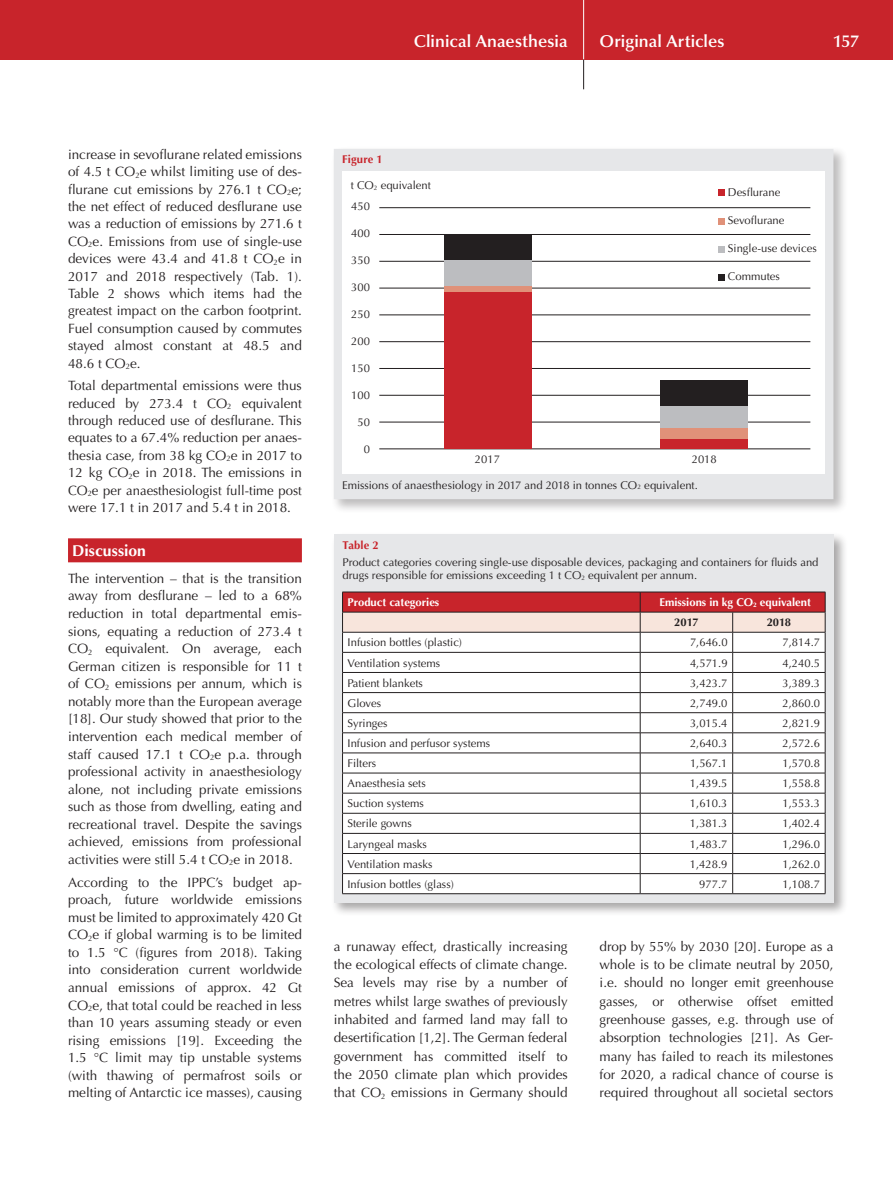
<style>
.page{position:relative;width:893px;height:1191px;background:#fff}
.page>*{position:absolute;margin:0;border:0;box-sizing:border-box;transform-origin:0 0}
.t1{font:600 17.25px "Optima";color:#fff}
.t2{font:700 15.75px "Optima";color:#fff}
.t3{font:13.5px/17.5px "Optima";color:#231f20;text-align:justify}
.t4{font:11.25px/13.5px "Optima";color:#231f20}
.t5{font:700 11.25px/20.1px "Optima";color:#fff}
.t6{font:700 11.25px "Optima";letter-spacing:.01em;color:#c8242b}
.t7{font:700 11.25px "Optima";color:#231f20}
.s1{font-size:6.6px}
.s2{color:#231f20}
</style>
<div class="page">
<div style="left:0;top:0;width:893px;height:60px;background:#c8242b"></div>
<hr style="left:583px;top:0;width:1px;height:60px;background:#fff">
<svg style="left:583px;top:60px;width:1px;height:29px"></svg>
<div style="left:68px;top:538px;width:234px;height:24px;background:#c8242b"></div>
<div style="left:331px;top:532px;width:517px;height:385px;background:#231f20;opacity:.4"></div>
<div style="left:334px;top:534px;width:499px;height:368px;background:#e6e7e9"></div>
<hr style="left:342px;top:893px;width:298px;height:1px;background:#231f20">
<hr style="left:640px;top:893px;width:93px;height:1px;background:#231f20">
<hr style="left:733px;top:893px;width:92px;height:1px;background:#231f20">
<svg style="left:342px;top:592px;width:484px;height:301px;background:#efe3e3"></svg>
<hr style="left:342px;top:612px;width:298px;height:1px;background:#231f20">
<hr style="left:640px;top:612px;width:93px;height:1px;background:#231f20">
<hr style="left:733px;top:612px;width:92px;height:1px;background:#231f20">
<div style="left:331px;top:146px;width:517px;height:368px;background:#231f20;opacity:.3"></div>
<div style="left:334px;top:149px;width:499px;height:350px;background:#e6e7e9"></div>
<div style="left:342px;top:172px;width:483px;height:302px;background:#fff"></div>
<div style="left:718px;top:190px;width:7px;height:6px;background:#c8242b"></div>
<div style="left:718px;top:218px;width:7px;height:6px;background:#e09179"></div>
<div style="left:718px;top:246px;width:7px;height:6px;background:#bcbdc0"></div>
<div style="left:718px;top:274px;width:7px;height:6px;background:#231f20"></div>
<hr style="left:379px;top:207px;width:431px;height:1px;background:#231f20">
<hr style="left:379px;top:234px;width:431px;height:1px;background:#231f20">
<hr style="left:379px;top:261px;width:431px;height:1px;background:#231f20">
<hr style="left:379px;top:288px;width:431px;height:1px;background:#231f20">
<hr style="left:379px;top:315px;width:431px;height:1px;background:#231f20">
<hr style="left:379px;top:341px;width:431px;height:1px;background:#231f20">
<hr style="left:379px;top:368px;width:431px;height:1px;background:#231f20">
<hr style="left:379px;top:395px;width:431px;height:1px;background:#231f20">
<hr style="left:379px;top:422px;width:431px;height:1px;background:#231f20">
<hr style="left:379px;top:448px;width:431px;height:1px;background:#231f20">
<div style="left:444px;top:235px;width:87px;height:25px;background:#231f20"></div>
<div style="left:660px;top:380px;width:87px;height:26px;background:#231f20"></div>
<div style="left:444px;top:260px;width:87px;height:26px;background:#bcbdc0"></div>
<div style="left:660px;top:406px;width:87px;height:22px;background:#bcbdc0"></div>
<div style="left:444px;top:286px;width:87px;height:6px;background:#e09179"></div>
<div style="left:660px;top:428px;width:87px;height:11px;background:#e09179"></div>
<div style="left:444px;top:292px;width:87px;height:156px;background:#c8242b"></div>
<div style="left:660px;top:439px;width:87px;height:9px;background:#c8242b"></div>
<p class="t1" style="left:414px;top:31px;width:155px">Clinical Anaesthesia</p>
<p class="t1" style="left:600px;top:31px;width:126px">Original Articles</p>
<p class="t1" style="left:833px;top:31px;width:28px">157</p>
<p class="t3" style="left:68px;top:146px;width:235px">increase in sevoflurane related emissions of 4.5 t CO<sub>2</sub>e whilst limiting use of des&shy;flurane cut emissions by 276.1 t CO<sub>2</sub>e; the net effect of reduced desflurane use was a reduction of emissions by 271.6 t CO<sub>2</sub>e. Emissions from use of single-use devices were 43.4 and 41.8 t CO<sub>2</sub>e in 2017 and 2018 respectively (Tab. 1).<br>Table 2 shows which items had the greatest impact on the carbon footprint.<br>Fuel consumption caused by commutes stayed almost constant at 48.5 and 48.6 t CO<sub>2</sub>e.</p>
<p class="t3" style="left:68px;top:377px;width:235px">Total departmental emissions were thus reduced by 273.4 t CO<sub>2</sub> equivalent through reduced use of desflurane. This equates to a 67.4% reduction per anaes&shy;thesia case, from 38 kg CO<sub>2</sub>e in 2017 to 12 kg CO<sub>2</sub>e in 2018. The emissions in CO<sub>2</sub>e per anaesthesiologist full-time post were 17.1 t in 2017 and 5.4 t in 2018.</p>
<p class="t2" style="left:72px;top:541px;width:75px">Discussion</p>
<p class="t3" style="left:68px;top:570px;width:235px">The intervention – that is the transition away from desflurane – led to a 68% reduction in total departmental emis&shy;sions, equating a reduction of 273.4 t CO<sub>2</sub> equivalent. On average, each German citizen is responsible for 11 t of CO<sub>2</sub> emissions per annum, which is notably more than the European average [18]. Our study showed that prior to the intervention each medical member of staff caused 17.1 t CO<sub>2</sub>e p.a. through professional activity in anaesthesiology alone, not including private emissions such as those from dwelling, eating and recreational travel. Despite the savings achieved, emissions from professional activities were still 5.4 t CO<sub>2</sub>e in 2018.</p>
<p class="t3" style="left:68px;top:873px;width:235px">According to the IPPC’s budget ap&shy;proach, future worldwide emissions must be limited to approximately 420 Gt CO<sub>2</sub>e if global warming is to be limited to 1.5 °C (figures from 2018). Taking into consideration current worldwide annual emissions of approx. 42 Gt CO<sub>2</sub>e, that total could be reached in less than 10 years assuming steady or even rising emissions [19]. Exceeding the 1.5 °C limit may tip unstable systems (with thawing of permafrost soils or melting of Antarctic ice masses), causing</p>
<p class="t6" style="left:342px;top:153px;width:42px">Figure 1</p>
<p class="t4" style="left:351px;top:199px;width:20px">450</p>
<p class="t4" style="left:351px;top:226px;width:20px">400</p>
<p class="t4" style="left:351px;top:253px;width:20px">350</p>
<p class="t4" style="left:351px;top:280px;width:20px">300</p>
<p class="t4" style="left:351px;top:307px;width:20px">250</p>
<p class="t4" style="left:351px;top:334px;width:20px">200</p>
<p class="t4" style="left:351px;top:361px;width:20px">150</p>
<p class="t4" style="left:351px;top:388px;width:20px">100</p>
<p class="t4" style="left:357px;top:415px;width:14px">50</p>
<p class="t4" style="left:364px;top:442px;width:8px">0</p>
<p class="t4" style="left:351px;top:178px;width:82px">t CO<span class="s1">2</span> equivalent</p>
<p class="t4" style="left:475px;top:453px;width:27px">2017</p>
<p class="t4" style="left:692px;top:453px;width:27px">2018</p>
<p class="t4" style="left:342px;top:478px;width:357px">Emissions of anaesthesiology in 2017 and 2018 in tonnes CO<span class="s1">2</span> equivalent.</p>
<p class="t4" style="left:728px;top:186px;width:54px">Desflurane</p>
<p class="t4" style="left:728px;top:214px;width:58px">Sevoflurane</p>
<p class="t4" style="left:728px;top:242px;width:90px">Single-use devices</p>
<p class="t4" style="left:728px;top:270px;width:53px">Commutes</p>
<p class="t6" style="left:343px;top:538px;width:38px">Table 2</p>
<p class="t4" style="left:343px;top:555px;width:477px">Product categories covering single-use disposable devices, packaging and containers for fluids and drugs responsible for emissions exceeding 1 t CO<span class="s1">2</span> equivalent per annum.</p>
<p class="t5" style="left:348px;top:592px;width:93px">Product categories</p>
<p class="t5" style="left:674px;top:592px;width:138px;text-indent:-15px">Emissions in kg CO<span class="s1">2</span> equivalent<br><span class="s2">2017</span></p>
<p class="t7" style="left:767px;top:616px;width:26px">2018</p>
<p class="t4" style="left:348px;top:636px;width:116px">Infusion bottles (plastic)</p>
<p class="t4" style="left:690px;top:636px;width:39px">7,646.0</p>
<p class="t4" style="left:782px;top:636px;width:39px">7,814.7</p>
<p class="t4" style="left:348px;top:656px;width:94px">Ventilation systems</p>
<p class="t4" style="left:690px;top:656px;width:39px">4,571.9</p>
<p class="t4" style="left:782px;top:656px;width:39px">4,240.5</p>
<p class="t4" style="left:348px;top:676px;width:77px">Patient blankets</p>
<p class="t4" style="left:690px;top:676px;width:39px">3,423.7</p>
<p class="t4" style="left:782px;top:676px;width:39px">3,389.3</p>
<p class="t4" style="left:348px;top:696px;width:35px">Gloves</p>
<p class="t4" style="left:690px;top:696px;width:39px">2,749.0</p>
<p class="t4" style="left:782px;top:696px;width:39px">2,860.0</p>
<p class="t4" style="left:348px;top:716px;width:42px">Syringes</p>
<p class="t4" style="left:690px;top:716px;width:39px">3,015.4</p>
<p class="t4" style="left:782px;top:716px;width:39px">2,821.9</p>
<p class="t4" style="left:348px;top:736px;width:144px">Infusion and perfusor systems</p>
<p class="t4" style="left:690px;top:736px;width:39px">2,640.3</p>
<p class="t4" style="left:782px;top:736px;width:39px">2,572.6</p>
<p class="t4" style="left:348px;top:756px;width:30px">Filters</p>
<p class="t4" style="left:690px;top:756px;width:39px">1,567.1</p>
<p class="t4" style="left:782px;top:756px;width:39px">1,570.8</p>
<p class="t4" style="left:348px;top:776px;width:80px">Anaesthesia sets</p>
<p class="t4" style="left:690px;top:776px;width:39px">1,439.5</p>
<p class="t4" style="left:782px;top:776px;width:39px">1,558.8</p>
<p class="t4" style="left:348px;top:797px;width:78px">Suction systems</p>
<p class="t4" style="left:690px;top:797px;width:39px">1,610.3</p>
<p class="t4" style="left:782px;top:797px;width:39px">1,553.3</p>
<p class="t4" style="left:348px;top:817px;width:66px">Sterile gowns</p>
<p class="t4" style="left:690px;top:817px;width:39px">1,381.3</p>
<p class="t4" style="left:782px;top:817px;width:39px">1,402.4</p>
<p class="t4" style="left:348px;top:837px;width:81px">Laryngeal masks</p>
<p class="t4" style="left:690px;top:837px;width:39px">1,483.7</p>
<p class="t4" style="left:782px;top:837px;width:39px">1,296.0</p>
<p class="t4" style="left:347px;top:857px;width:87px">Ventilation masks</p>
<p class="t4" style="left:690px;top:857px;width:39px">1,428.9</p>
<p class="t4" style="left:782px;top:857px;width:39px">1,262.0</p>
<p class="t4" style="left:347px;top:877px;width:108px">Infusion bottles (glass)</p>
<p class="t4" style="left:699px;top:877px;width:30px">977.7</p>
<p class="t4" style="left:782px;top:877px;width:39px">1,108.7</p>
<p class="t3" style="left:334px;top:937px;width:235px;line-height:18.3px">a runaway effect, drastically increasing the ecological effects of climate change.<br>Sea levels may rise by a number of metres whilst large swathes of previously inhabited and farmed land may fall to desertification [1,2]. The German federal government has committed itself to the 2050 climate plan which provides that CO<sub>2</sub> emissions in Germany should</p>
<p class="t3" style="left:600px;top:937px;width:235px;line-height:18.3px">drop by 55% by 2030 [20]. Europe as a whole is to be climate neutral by 2050, i.e. should no longer emit greenhouse gasses, or otherwise offset emitted greenhouse gasses, e.g. through use of absorption technologies [21]. As Ger&shy;many has failed to reach its milestones for 2020, a radical chance of course is required throughout all societal sectors</p>
</div>
